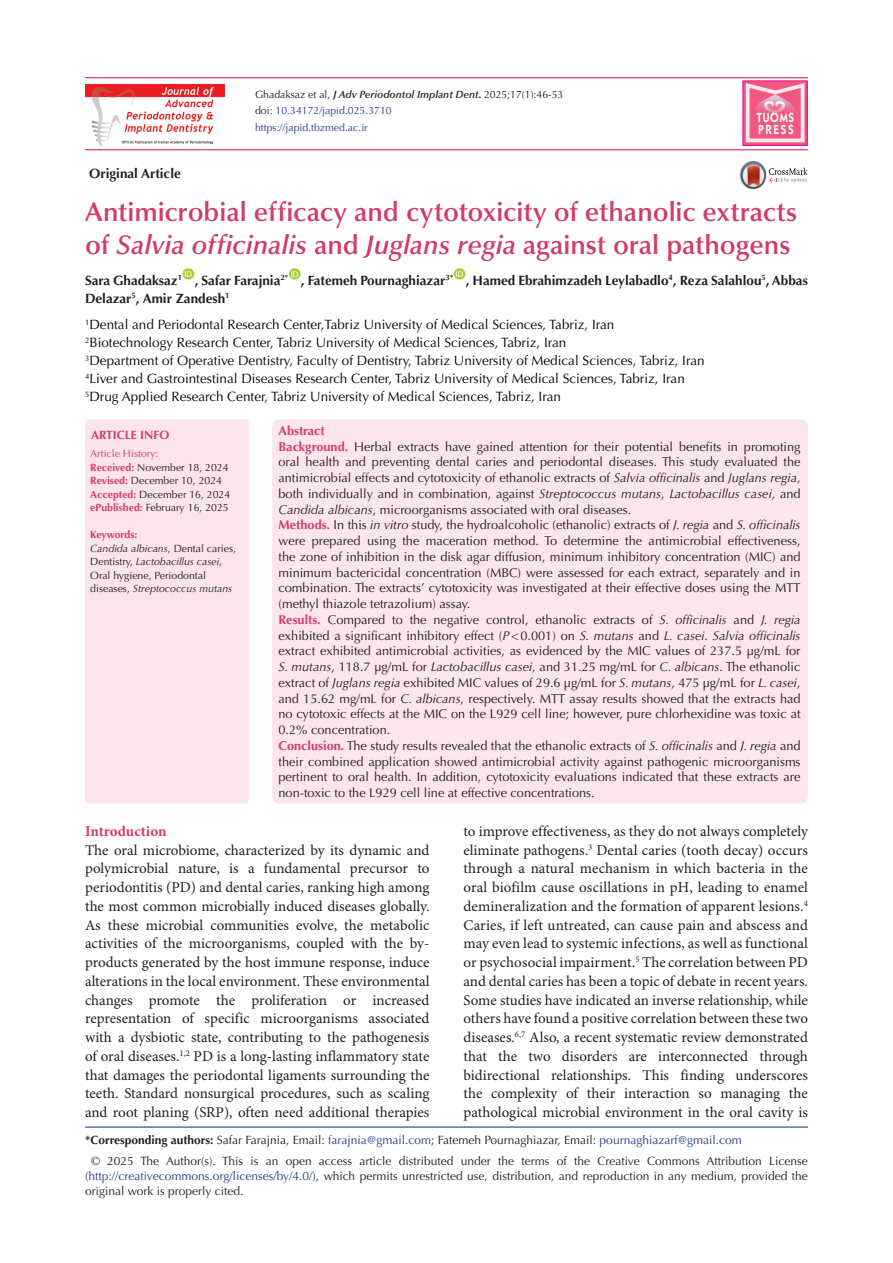
<style>
.page{position:relative;width:893px;height:1263px;background:#fff}
.page>*{position:absolute;margin:0;border:0;box-sizing:border-box;transform-origin:0 0}
.t1{font:600 27px/33px "Optima LT Std";color:#d23c64}
.t2{font:15px/18.8px "Minion Pro";color:#231f20;text-align:justify}
.t3{font:700 15px "Minion Pro";letter-spacing:-.005em;color:#d33c66}
.t4{font:13.5px "Optima LT Std";color:#040503}
.t5{font:700 13.5px "Optima LT Std";color:#231f20}
.t6{font:600 13.2px/11.7px "ITC Kabel Std";letter-spacing:.11em;color:#fff;scale:.85 1}
.t7{font:12.75px/15.8px "Optima LT Std";color:#231f20;text-align:justify}
.t8{font:700 12.75px "Optima LT Std";color:#d33c66}
.corresponding{font:12px/15px "Optima LT Std";color:#231f20;text-align:justify}
.t9{font:700 12px "Optima LT Std";color:#d33c66}
.t10{font:10.5px/13.5px "Optima LT Std";color:#231f20}
.t11{font:10.5px "Optima LT Std";color:#253f8e}
.t12{font:10.5px "Optima LT Std";color:#d33c66}
.t13{font:700 10.5px "Optima LT Std";letter-spacing:-.02em;color:#d33c66}
.t14{font:7.8px "Arial";color:#fff}
.s1{font-weight:600;font-style:italic}
.s2{font-weight:700;font-style:italic}
.s3{color:#231f20}
.s4{font-style:italic}
.s5{font-weight:700;color:#d33c66}
.s6{font-weight:700;color:#d23e65}
.s7{font-weight:700;font-style:italic;color:#d23e65}
.s8{color:#253f8e}
.s9{font-weight:700}
</style>
<div class="page">
<hr style="left:85px;top:149px;width:723px;height:1px;background:#d8094b">
<hr style="left:85px;top:77px;width:723px;height:1px;background:#e2086e">
<div style="left:183px;top:268px;width:11px;height:12px;background:#a6ce39;border-radius:50%"></div>
<div style="left:289px;top:268px;width:12px;height:12px;background:#a6ce39;border-radius:50%"></div>
<div style="left:454px;top:268px;width:11px;height:12px;background:#a6ce39;border-radius:50%"></div>
<img style="left:739px;top:169px;width:2px;height:13px">
<svg style="left:741px;top:161px;width:67px;height:28px"></svg>
<hr style="left:85px;top:1127px;width:723px;height:1px;background:#053278">
<img style="left:85px;top:84px;width:139px;height:62px">
<div style="left:743px;top:81px;width:64px;height:64px;background:linear-gradient(to bottom,#f17195,#f17195)"></div>
<div style="left:743px;top:81px;width:64px;height:64px;border:1px solid #ed028c"></div>
<svg style="left:746px;top:83px;width:58px;height:59px;background:#f082a1"></svg>
<div style="left:85px;top:419px;width:164px;height:385px;background:#fce4ec;border-radius:3px"></div>
<div style="left:272px;top:419px;width:536px;height:385px;background:#fce5ec;border-radius:8px"></div>
<p class="t5" style="left:89px;top:165px;width:93px">Original Article</p>
<p class="t10" style="left:255px;top:87px;width:310px">Ghadaksaz et al, <span class="s1">J Adv Periodontol Implant Dent</span><span class="s2">.</span> 2025;17(1):46-53</p>
<p class="t11" style="left:255px;top:105px;width:138px"><span class="s3">doi:</span> 10.34172/japid.025.3710</p>
<p class="t11" style="left:255px;top:122px;width:114px">https://japid.tbzmed.ac.ir</p>
<p class="t6" style="left:756px;top:112px;width:46px">TUOMS<br>PRESS</p>
<p class="t1" style="left:85px;top:195px;width:714px">Antimicrobial efficacy and cytotoxicity of ethanolic extracts of <span class="s4">Salvia officinalis</span> and <span class="s4">Juglans regia</span> against oral pathogens</p>
<p class="t5" style="left:85px;top:272px;width:99px">Sara Ghadaksaz<sup>1</sup></p>
<p class="t14" style="left:184px;top:269px;width:9px">ID</p>
<p class="t14" style="left:291px;top:269px;width:9px">ID</p>
<p class="t14" style="left:456px;top:269px;width:9px">ID</p>
<p class="t5" style="left:195px;top:272px;width:95px">, Safar Farajnia<sup>2*</sup></p>
<p class="t5" style="left:301px;top:272px;width:154px">, Fatemeh Pournaghiazar<sup>3*</sup></p>
<p class="t5" style="left:466px;top:272px;width:344px">, Hamed Ebrahimzadeh Leylabadlo<sup>4</sup>, Reza Salahlou<sup>5</sup>, Abbas</p>
<p class="t5" style="left:85px;top:290px;width:146px">Delazar<sup>5</sup>, Amir Zandesh<sup>1</sup></p>
<p class="t4" style="left:85px;top:317px;width:531px"><sup>1</sup>Dental and Periodontal Research Center,Tabriz University of Medical Sciences, Tabriz, Iran</p>
<p class="t4" style="left:85px;top:335px;width:483px"><sup>2</sup>Biotechnology Research Center, Tabriz University of Medical Sciences, Tabriz, Iran</p>
<p class="t4" style="left:85px;top:353px;width:621px"><sup>3</sup>Department of Operative Dentistry, Faculty of Dentistry, Tabriz University of Medical Sciences, Tabriz, Iran</p>
<p class="t4" style="left:85px;top:371px;width:601px"><sup>4</sup>Liver and Gastrointestinal Diseases Research Center, Tabriz University of Medical Sciences, Tabriz, Iran</p>
<p class="t4" style="left:85px;top:389px;width:477px"><sup>5</sup>Drug Applied Research Center, Tabriz University of Medical Sciences, Tabriz, Iran</p>
<p class="t9" style="left:91px;top:428px;width:80px">ARTICLE INFO</p>
<p class="t8" style="left:279px;top:423px;width:48px">Abstract</p>
<p class="t7" style="left:279px;top:439px;width:524px"><span class="s5">Background.</span> Herbal extracts have gained attention for their potential benefits in promoting oral health and preventing dental caries and periodontal diseases. This study evaluated the antimicrobial effects and cytotoxicity of ethanolic extracts of <span class="s4">Salvia officinalis</span> and <span class="s4">Juglans regia</span>, both individually and in combination, against <span class="s4">Streptococcus mutans</span>, <span class="s4">Lactobacillus casei</span>, and <span class="s4">Candida albicans</span>, microorganisms associated with oral diseases.</p>
<p class="t7" style="left:279px;top:517px;width:524px"><span class="s6">Methods</span><span class="s7">.</span> In this <span class="s4">in vitro</span> study, the hydroalcoholic (ethanolic) extracts of <span class="s4">J. regia</span> and <span class="s4">S. officinalis </span>were prepared using the maceration method. To determine the antimicrobial effectiveness, the zone of inhibition in the disk agar diffusion, minimum inhibitory concentration (MIC) and minimum bactericidal concentration (MBC) were assessed for each extract, separately and in combination. The extracts’ cytotoxicity was investigated at their effective doses using the MTT (methyl thiazole tetrazolium) assay.</p>
<p class="t7" style="left:279px;top:612px;width:524px"><span class="s6">Results</span><span class="s7">.</span> Compared to the negative control, ethanolic extracts of <span class="s4">S. officinalis</span> and <span class="s4">J. regia </span>exhibited a significant inhibitory effect (<span class="s4">P</span>&lt;0.001) on <span class="s4">S. mutans</span> and <span class="s4">L. casei</span>. <span class="s4">Salvia officinalis </span>extract exhibited antimicrobial activities, as evidenced by the MIC values of 237.5 µg/mL for <span class="s4">S. mutans</span>, 118.7 µg/mL for <span class="s4">Lactobacillus casei</span>, and 31.25 mg/mL for <span class="s4">C. albicans</span>. The ethanolic extract of <span class="s4">Juglans regia</span> exhibited MIC values of 29.6 µg/mL for <span class="s4">S. mutans</span>, 475 µg/mL for <span class="s4">L. casei</span>, and 15.62 mg/mL for <span class="s4">C. albicans</span>, respectively. MTT assay results showed that the extracts had no cytotoxic effects at the MIC on the L929 cell line; however, pure chlorhexidine was toxic at 0.2% concentration.</p>
<p class="t7" style="left:279px;top:738px;width:524px"><span class="s6">Conclusion</span><span class="s7">.</span> The study results revealed that the ethanolic extracts of <span class="s4">S. officinalis</span> and <span class="s4">J. regia</span> and their combined application showed antimicrobial activity against pathogenic microorganisms pertinent to oral health. In addition, cytotoxicity evaluations indicated that these extracts are non-toxic to the L929 cell line at effective concentrations.</p>
<p class="t12" style="left:90px;top:448px;width:70px">Article History:</p>
<p class="t10" style="left:90px;top:461px;width:140px"><span class="s5">Received:</span> November 18, 2024</p>
<p class="t10" style="left:90px;top:474px;width:133px"><span class="s5">Revised:</span> December 10, 2024</p>
<p class="t10" style="left:90px;top:488px;width:142px"><span class="s5">Accepted:</span> December 16, 2024</p>
<p class="t10" style="left:90px;top:501px;width:140px"><span class="s5">ePublished:</span> February 16, 2025</p>
<p class="t13" style="left:90px;top:529px;width:49px">Keywords:</p>
<p class="t10" style="left:90px;top:542px;width:147px"><span class="s4">Candida albicans</span>, Dental caries,<br>Dentistry, <span class="s4">Lactobacillus casei</span>,<br>Oral hygiene, Periodontal diseases, <span class="s4">Streptococcus mutans</span></p>
<p class="t2" style="left:463px;top:822px;width:346px">to improve effectiveness, as they do not always completely eliminate pathogens.<sup>3</sup> Dental caries (tooth decay) occurs through a natural mechanism in which bacteria in the oral biofilm cause oscillations in pH, leading to enamel demineralization and the formation of apparent lesions.<sup>4<br></sup>Caries, if left untreated, can cause pain and abscess and may even lead to systemic infections, as well as functional or psychosocial impairment.<sup>5</sup> The correlation between PD and dental caries has been a topic of debate in recent years.<br>Some studies have indicated an inverse relationship, while others have found a positive correlation between these two diseases.<sup>6,7</sup> Also, a recent systematic review demonstrated that the two disorders are interconnected through bidirectional relationships. This finding underscores the complexity of their interaction so managing the pathological microbial environment in the oral cavity is</p>
<p class="corresponding" style="left:85px;top:1154px;width:724px;text-indent:6px">© 2025 The Author(s). This is an open access article distributed under the terms of the Creative Commons Attribution License (<span class="s8">http://creativecommons.org/licenses/by/4.0/</span>), which permits unrestricted use, distribution, and reproduction in any medium, provided the original work is properly cited.</p>
<p class="t3" style="left:85px;top:820px;width:83px">Introduction</p>
<p class="t2" style="left:85px;top:841px;width:346px">The oral microbiome, characterized by its dynamic and polymicrobial nature, is a fundamental precursor to periodontitis (PD) and dental caries, ranking high among the most common microbially induced diseases globally.<br>As these microbial communities evolve, the metabolic activities of the microorganisms, coupled with the by&shy;products generated by the host immune response, induce alterations in the local environment. These environmental changes promote the proliferation or increased representation of specific microorganisms associated with a dysbiotic state, contributing to the pathogenesis of oral diseases.<sup>1,2</sup> PD is a long-lasting inflammatory state that damages the periodontal ligaments surrounding the teeth. Standard nonsurgical procedures, such as scaling and root planing (SRP), often need additional therapies</p>
<p class="corresponding" style="left:85px;top:1133px;width:658px"><span class="s9">*Corresponding authors:</span> Safar Farajnia, Email: <span class="s8">farajnia@gmail.com</span>; Fatemeh Pournaghiazar, Email: <span class="s8">pournaghiazarf@gmail.com</span></p>
</div>
